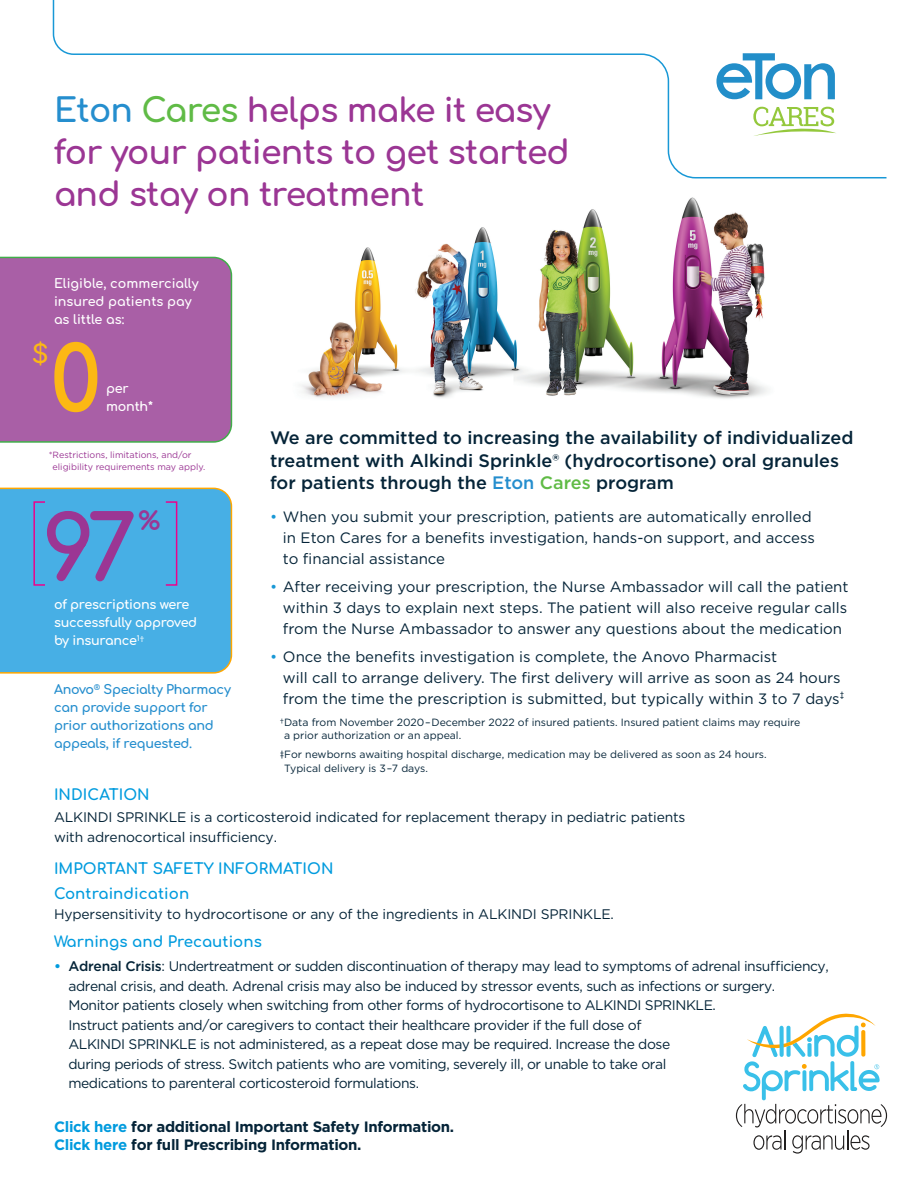
<style>
.page{position:relative;width:918px;height:1188px;background:#fff}
.page>*{position:absolute;margin:0;border:0;box-sizing:border-box;transform-origin:0 0}
.Headline{font:700 90px "Comfortaa";color:#9b3694}
.Headline-2{font:700 90px "Comfortaa";color:#fcb814}
.Headline-3{font:700 33px/42px "Comfortaa";letter-spacing:-.02em;color:#9b3694}
.Headline-4{font:700 25.5px "Comfortaa";color:#fcb814}
.Headline-5{font:700 25.5px "Comfortaa";color:#9b3694}
.Bullet{font:500 18px/22.5px "Gotham";color:#052438}
.Bullet-2{font:15px/21px "Gotham";color:#052438}
.ISI_Body{font:700 15px/18px "Gotham";letter-spacing:-.02em;color:#052438}
.ISI_Body-2{font:700 15px "Comfortaa";letter-spacing:.005em;color:#009bde}
.ISI_Subheads{font:700 15px "Comfortaa";letter-spacing:.005em;color:#009bde}
.ISI_Body-3{font:13.8px/19.5px "Gotham";letter-spacing:-.03em;color:#052438}
.ISI_Body-4{font:13.8px/19.5px "Gotham";letter-spacing:-.01em;color:#052438}
.Headline-6{font:700 12.75px/18px "Comfortaa";letter-spacing:-.02em;color:#258ece}
.Headline-7{font:700 12.75px/18px "Comfortaa";letter-spacing:-.02em;color:#fff}
.Bullet-3{font:700 12.75px/18px "Comfortaa";color:#fff}
.Bullet-4{font:10.5px/13.5px "Gotham";color:#052438}
.Bullet-5{font:9px/12px "Gotham";color:#9b3694}
.s1{color:#258ece}
.s2{color:#60bb46}
.s3{font-family:"Gotham";font-weight:400}
.s4{color:#1898d6}
.s5{font-family:"Museo Sans 300"}
.s6{font-weight:700;color:#009bde}
.s7{font-weight:500}
.s8{color:#009bde}
</style>
<div class="page">
<img style="left:301px;top:197px;width:466px;height:202px">
<svg style="left:52px;top:0;width:835px;height:179px"></svg>
<div style="left:0;top:257px;width:232px;height:186px;background:#a95fa6"></div>
<div style="left:0;top:488px;width:232px;height:186px;background:#47afe5"></div>
<svg style="left:736px;top:1013px;width:151px;height:141px"></svg>
<div style="left:33px;top:501px;width:13px;height:85px;border:2px solid #ed028c"></div>
<div style="left:165px;top:501px;width:12px;height:85px;border:2px solid #ed028c"></div>
<p class="Headline-3" style="left:54px;top:85px;width:517px"><span class="s1">Eton</span> <span class="s2">Cares</span> helps make it easy for your patients to get started and stay on treatment</p>
<p class="Bullet-3" style="left:54px;top:273px;width:146px">Eligible, commercially insured patients pay as little as:</p>
<p class="Headline-4" style="left:32px;top:331px;width:18px">$</p>
<p class="Headline-2" style="left:50px;top:298px;width:54px">0</p>
<p class="Headline-7" style="left:106px;top:378px;width:24px">per</p>
<p class="Headline-7" style="left:106px;top:396px;width:48px">month*</p>
<p class="Bullet-5" style="left:53px;top:449px;width:154px;text-indent:-4px">*Restrictions, limitations, and/or eligibility requirements may apply.</p>
<p class="Headline-5" style="left:139px;top:498px;width:23px">%</p>
<p class="Headline" style="left:43px;top:468px;width:95px">97</p>
<p class="Headline-7" style="left:54px;top:594px;width:145px">of prescriptions were successfully approved by insurance<sup>1</sup><span class="s3">†</span></p>
<p class="Headline-6" style="left:54px;top:679px;width:178px">Anovo<sup>®</sup> Specialty Pharmacy can provide support for prior authorizations and appeals, if requested.</p>
<p class="Bullet" style="left:270px;top:426px;width:585px">We are committed to increasing the availability of individualized treatment with Alkindi Sprinkle® (hydrocortisone) oral granules for patients through the <span class="s1">Eton</span> <span class="s2">Cares</span> program</p>
<p class="Bullet-2" style="left:283px;top:506px;width:533px;text-indent:-13px"><span class="s4">•</span> When you submit your prescription, patients are automatically enrolled in Eton Cares for a benefits investigation, hands-on support, and access to financial assistance</p>
<p class="Bullet-2" style="left:283px;top:576px;width:567px;text-align:justify;text-indent:-13px"><span class="s4">•</span> After receiving your prescription, the Nurse Ambassador will call the patient within 3 days to explain next steps. The patient will also receive regular calls from the Nurse Ambassador to answer any questions about the medication</p>
<p class="Bullet-2" style="left:283px;top:645px;width:563px;text-indent:-13px"><span class="s4">•</span> Once the benefits investigation is complete, the Anovo Pharmacist<br>will call to arrange delivery. The first delivery will arrive as soon as 24 hours from the time the prescription is submitted, but typically within 3 to 7 days<sup>‡</sup></p>
<p class="Bullet-4" style="left:284px;top:715px;width:518px;text-indent:-4px">†Data from November 2020–December 2022 of insured patients. Insured patient claims may require a prior authorization or an appeal.</p>
<p class="Bullet-4" style="left:284px;top:748px;width:484px;text-indent:-5px"><span class="s5">‡</span>For newborns awaiting hospital discharge, medication may be delivered as soon as 24 hours.<br>Typical delivery is 3–7 days.</p>
<p class="ISI_Subheads" style="left:54px;top:781px;width:97px">INDICATION</p>
<p class="ISI_Body-4" style="left:54px;top:807px;width:633px">ALKINDI SPRINKLE is a corticosteroid indicated for replacement therapy in pediatric patients with adrenocortical insufficiency.</p>
<p class="ISI_Body-2" style="left:54px;top:855px;width:281px">IMPORTANT SAFETY INFORMATION</p>
<p class="ISI_Body-2" style="left:54px;top:880px;width:137px">Contraindication</p>
<p class="ISI_Body-4" style="left:54px;top:904px;width:561px">Hypersensitivity to hydrocortisone or any of the ingredients in ALKINDI SPRINKLE.</p>
<p class="ISI_Body-2" style="left:54px;top:928px;width:209px">Warnings and Precautions</p>
<p class="ISI_Body-3" style="left:68px;top:956px;width:762px;text-indent:-14px"><span class="s6">•</span> <span class="s7">Adrenal Crisis</span>: Undertreatment or sudden discontinuation of therapy may lead to symptoms of adrenal insufficiency, adrenal crisis, and death. Adrenal crisis may also be induced by stressor events, such as infections or surgery.<br>Monitor patients closely when switching from other forms of hydrocortisone to ALKINDI SPRINKLE.<br>Instruct patients and/or caregivers to contact their healthcare provider if the full dose of<br>ALKINDI SPRINKLE is not administered, as a repeat dose may be required. Increase the dose<br>during periods of stress. Switch patients who are vomiting, severely ill, or unable to take oral<br>medications to parenteral corticosteroid formulations.</p>
<p class="ISI_Body" style="left:54px;top:1117px;width:402px"><span class="s8">Click here</span> for additional Important Safety Information.<br><span class="s8">Click here</span> for full Prescribing Information.</p>
</div>
